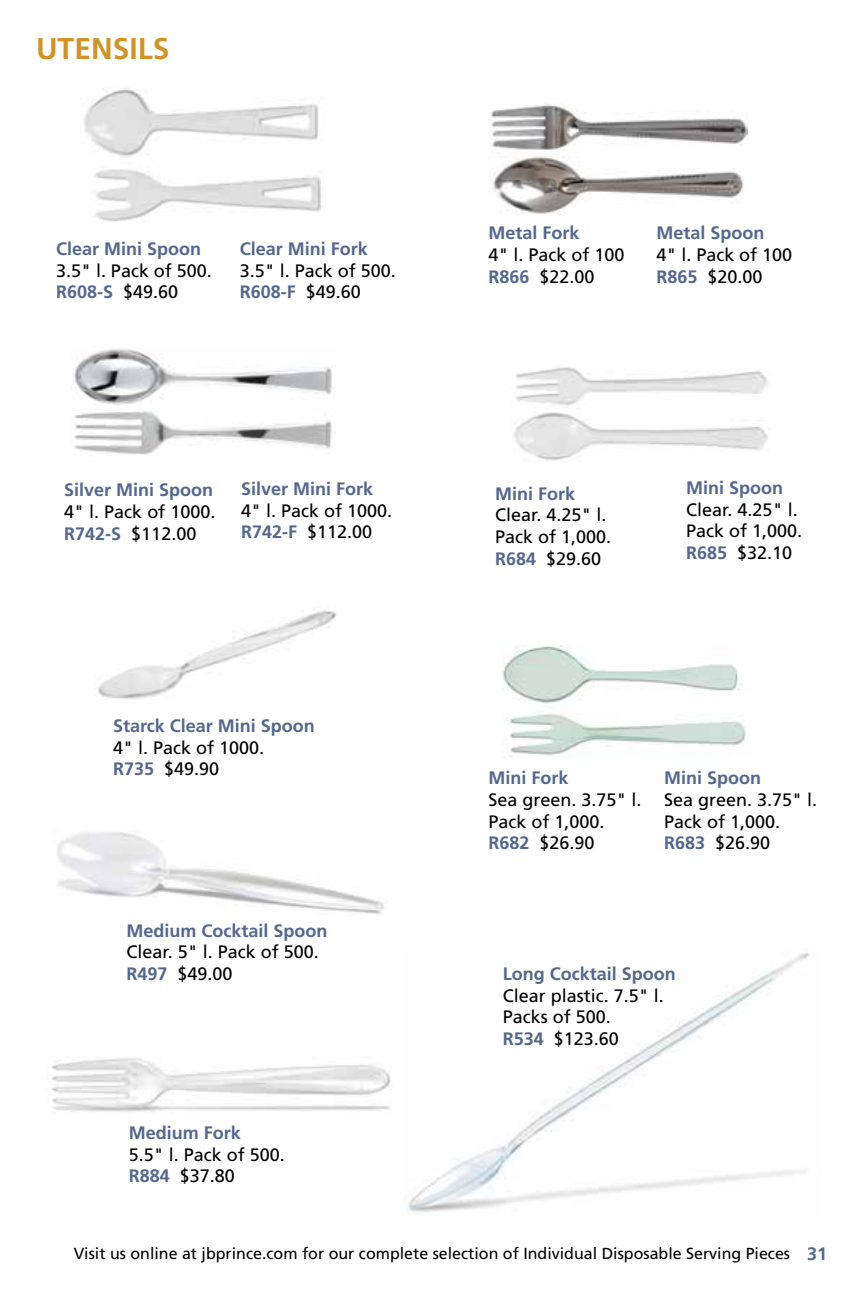
<style>
.page{position:relative;width:864px;height:1296px;background:#fff}
.page>*{position:absolute;margin:0;border:0;box-sizing:border-box;transform-origin:0 0}
.t1{font:700 30px "Frutiger";color:#d29324}
.t2{font:18px/21.6px "Frutiger";color:#000}
.t3{font:700 18px "Frutiger";color:#55678f}
.t4{font:16px "Frutiger";color:#000}
.s1{font-weight:700;color:#55678f}
</style>
<div class="page">
<img style="left:408px;top:953px;width:402px;height:260px">
<img style="left:98px;top:609px;width:239px;height:90px">
<img style="left:57px;top:832px;width:327px;height:83px">
<img style="left:51px;top:1058px;width:340px;height:54px">
<img style="left:71px;top:349px;width:261px;height:106px">
<img style="left:84px;top:88px;width:238px;height:136px">
<img style="left:488px;top:104px;width:260px;height:110px">
<img style="left:514px;top:367px;width:254px;height:94px">
<img style="left:503px;top:645px;width:243px;height:113px">
<h1 class="t1" style="left:36px;top:31px;width:135px">UTENSILS</h1>
<p class="t3" style="left:56px;top:238px;width:147px">Clear Mini Spoon</p>
<p class="t2" style="left:56px;top:260px;width:157px">3.5" l. Pack of 500.<br><span class="s1">R608-S</span> $49.60</p>
<p class="t3" style="left:240px;top:238px;width:130px">Clear Mini Fork</p>
<p class="t2" style="left:240px;top:260px;width:158px">3.5" l. Pack of 500.<br><span class="s1">R608-F</span> $49.60</p>
<p class="t3" style="left:64px;top:480px;width:151px">Silver Mini Spoon</p>
<p class="t2" style="left:64px;top:501px;width:153px">4" l. Pack of 1000.<br><span class="s1">R742-S</span> $112.00</p>
<p class="t3" style="left:241px;top:478px;width:134px">Silver Mini Fork</p>
<p class="t2" style="left:241px;top:500px;width:153px">4" l. Pack of 1000.<br><span class="s1">R742-F</span> $112.00</p>
<p class="t3" style="left:113px;top:715px;width:203px">Starck Clear Mini Spoon</p>
<p class="t2" style="left:113px;top:737px;width:153px">4" l. Pack of 1000.<br><span class="s1">R735</span> $49.90</p>
<p class="t3" style="left:127px;top:920px;width:202px">Medium Cocktail Spoon</p>
<p class="t2" style="left:127px;top:941px;width:194px">Clear. 5" l. Pack of 500.<br><span class="s1">R497</span> $49.00</p>
<p class="t3" style="left:129px;top:1122px;width:114px">Medium Fork</p>
<p class="t2" style="left:129px;top:1144px;width:158px">5.5" l. Pack of 500.<br><span class="s1">R884</span> $37.80</p>
<p class="t3" style="left:488px;top:223px;width:93px">Metal Fork</p>
<p class="t2" style="left:488px;top:244px;width:137px">4" l. Pack of 100<br><span class="s1">R866</span> $22.00</p>
<p class="t3" style="left:656px;top:223px;width:110px">Metal Spoon</p>
<p class="t2" style="left:656px;top:244px;width:137px">4" l. Pack of 100<br><span class="s1">R865</span> $20.00</p>
<p class="t3" style="left:495px;top:483px;width:82px">Mini Fork</p>
<p class="t2" style="left:495px;top:505px;width:118px">Clear. 4.25" l.<br>Pack of 1,000.<br><span class="s1">R684</span> $29.60</p>
<p class="t3" style="left:686px;top:477px;width:99px">Mini Spoon</p>
<p class="t2" style="left:686px;top:499px;width:118px">Clear. 4.25" l.<br>Pack of 1,000.<br><span class="s1">R685</span> $32.10</p>
<p class="t3" style="left:488px;top:768px;width:82px">Mini Fork</p>
<p class="t2" style="left:488px;top:789px;width:155px">Sea green. 3.75" l.<br>Pack of 1,000.<br><span class="s1">R682</span> $26.90</p>
<p class="t3" style="left:664px;top:768px;width:99px">Mini Spoon</p>
<p class="t2" style="left:664px;top:789px;width:155px">Sea green. 3.75" l.<br>Pack of 1,000.<br><span class="s1">R683</span> $26.90</p>
<p class="t3" style="left:503px;top:963px;width:175px">Long Cocktail Spoon</p>
<p class="t2" style="left:503px;top:985px;width:163px">Clear plastic. 7.5" l.<br>Packs of 500.<br><span class="s1">R534</span> $123.60</p>
<p class="t4" style="left:74px;top:1244px;width:718px">Visit us online at jbprince.com for our complete selection of Individual Disposable Serving Pieces</p>
<p class="t3" style="left:807px;top:1243px;width:22px">31</p>
</div>
